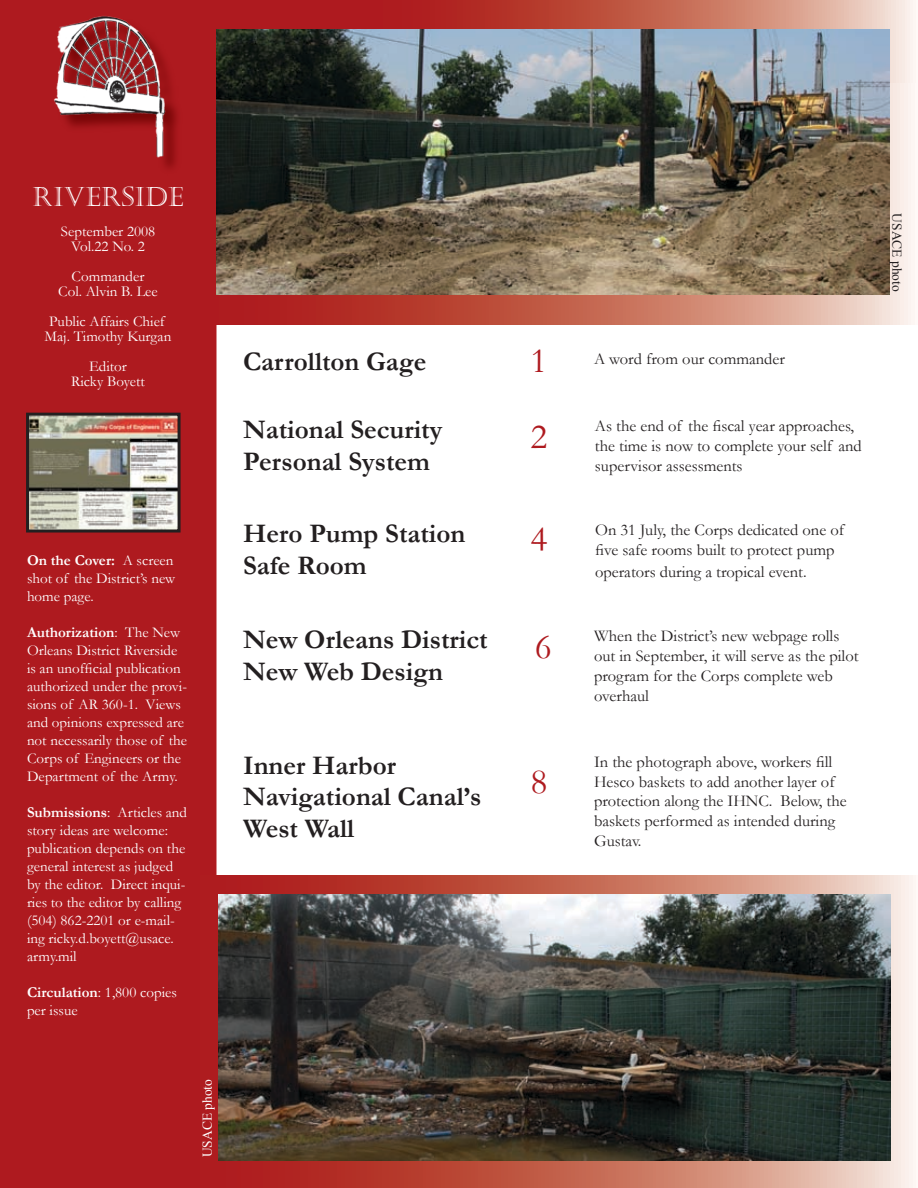
<style>
.page{position:relative;width:918px;height:1188px;background:#fff}
.page>*{position:absolute;margin:0;border:0;box-sizing:border-box;transform-origin:0 0}
.t1{font:36px/75.6px "Garamond";color:#ae1a1f}
.t2{font:700 27px/31.5px "Garamond";color:#231f20}
.t3{font:27px "Castellar";color:#fff}
.t4{font:16.5px/19.8px "Garamond";color:#231f20}
.t5{font:15px/18px "Garamond";color:#fff}
.t6{font:13.5px "Times New Roman";color:#fff}
.t7{font:13.5px "Times New Roman";color:#231f20}
.s1{font-weight:700}
</style>
<div class="page">
<svg style="left:216px;top:83px;width:699px;height:241px;background:#ce8578"></svg>
<div style="left:0;top:0;width:216px;height:876px;background:#ae1a1f"></div>
<svg style="left:0;top:876px;width:916px;height:312px;background:#ba413f"></svg>
<svg style="left:214px;top:0;width:702px;height:83px;background:#c56158"></svg>
<div style="left:56px;top:17px;width:128px;height:159px;background:#ae1a1f"></div>
<img style="left:37px;top:10px;width:152px;height:162px">
<img style="left:30px;top:417px;width:147px;height:112px">
<div style="left:26px;top:413px;width:155px;height:120px;border:3px solid #231f20"></div>
<img style="left:216px;top:29px;width:673px;height:265px">
<img style="left:218px;top:895px;width:673px;height:266px">
<h2 class="t3" style="left:32px;top:182px;width:153px">RIVERSIDE</h2>
<p class="t5" style="left:61px;top:224px;width:96px;line-height:15px;text-align:center">September 2008<br>Vol.22 No. 2</p>
<p class="t5" style="left:58px;top:269px;width:101px;line-height:15px;text-align:center">Commander<br>Col. Alvin B. Lee</p>
<p class="t5" style="left:45px;top:314px;width:128px;line-height:15px;text-align:center">Public Affairs Chief<br>Maj. Timothy Kurgan</p>
<p class="t5" style="left:71px;top:359px;width:75px;line-height:15px;text-align:center">Editor<br>Ricky Boyett</p>
<p class="t5" style="left:27px;top:551px;width:150px"><span class="s1">On the Cover:</span> A screen shot of the District’s new home page.</p>
<p class="t5" style="left:27px;top:623px;width:162px"><span class="s1">Authorization</span>: The New<br>Orleans District Riverside is an unofficial publication authorized under the provi&shy;sions of AR 360-1. Views and opinions expressed are not necessarily those of the<br>Corps of Engineers or the<br>Department of the Army.</p>
<p class="t5" style="left:27px;top:803px;width:162px"><span class="s1">Submissions</span>: Articles and story ideas are welcome: publication depends on the general interest as judged by the editor. Direct inqui&shy;ries to the editor by calling (504) 862-2201 or e-mail&shy;ing ricky.d.boyett@usace. army.mil</p>
<p class="t5" style="left:27px;top:983px;width:151px"><span class="s1">Circulation</span>: 1,800 copies per issue</p>
<p class="t6" style="left:198px;top:1157px;width:80px;rotate:-90deg">USACE photo</p>
<h1 class="t1" style="left:531px;top:322px;width:18px">1<br>2</h1>
<h2 class="t2" style="left:243px;top:346px;width:185px">Carrollton Gage</h2>
<p class="t4" style="left:594px;top:348px;width:192px">A word from our commander</p>
<h2 class="t2" style="left:243px;top:413px;width:201px;line-height:32.4px">National Security<br>Personal System</h2>
<p class="t4" style="left:595px;top:416px;width:268px">As the end of the fiscal year approaches, the time is now to complete your self and supervisor assessments</p>
<h2 class="t2" style="left:243px;top:518px;width:224px">Hero Pump Station<br>Safe Room</h2>
<p class="t4" style="left:595px;top:520px;width:251px">On 31 July, the Corps dedicated one of five safe rooms built to protect pump</p>
<h1 class="t1" style="left:531px;top:500px;width:18px">4</h1>
<p class="t4" style="left:595px;top:561px;width:213px">operators during a tropical event.</p>
<h2 class="t2" style="left:243px;top:624px;width:246px">New Orleans District<br>New Web Design</h2>
<p class="t4" style="left:594px;top:626px;width:266px">When the District’s new webpage rolls out in September, it will serve as the pilot program for the Corps complete web overhaul</p>
<h1 class="t1" style="left:535px;top:608px;width:18px">6</h1>
<h2 class="t2" style="left:243px;top:749px;width:240px">Inner Harbor<br>Navigational Canal’s<br>West Wall</h2>
<p class="t4" style="left:594px;top:751px;width:254px">In the photograph above, workers fill<br>Hesco baskets to add another layer of protection along the IHNC. Below, the baskets performed as intended during<br>Gustav.</p>
<h1 class="t1" style="left:531px;top:743px;width:18px">8</h1>
<p class="t7" style="left:906px;top:213px;width:80px;rotate:90deg">USACE photo</p>
</div>
